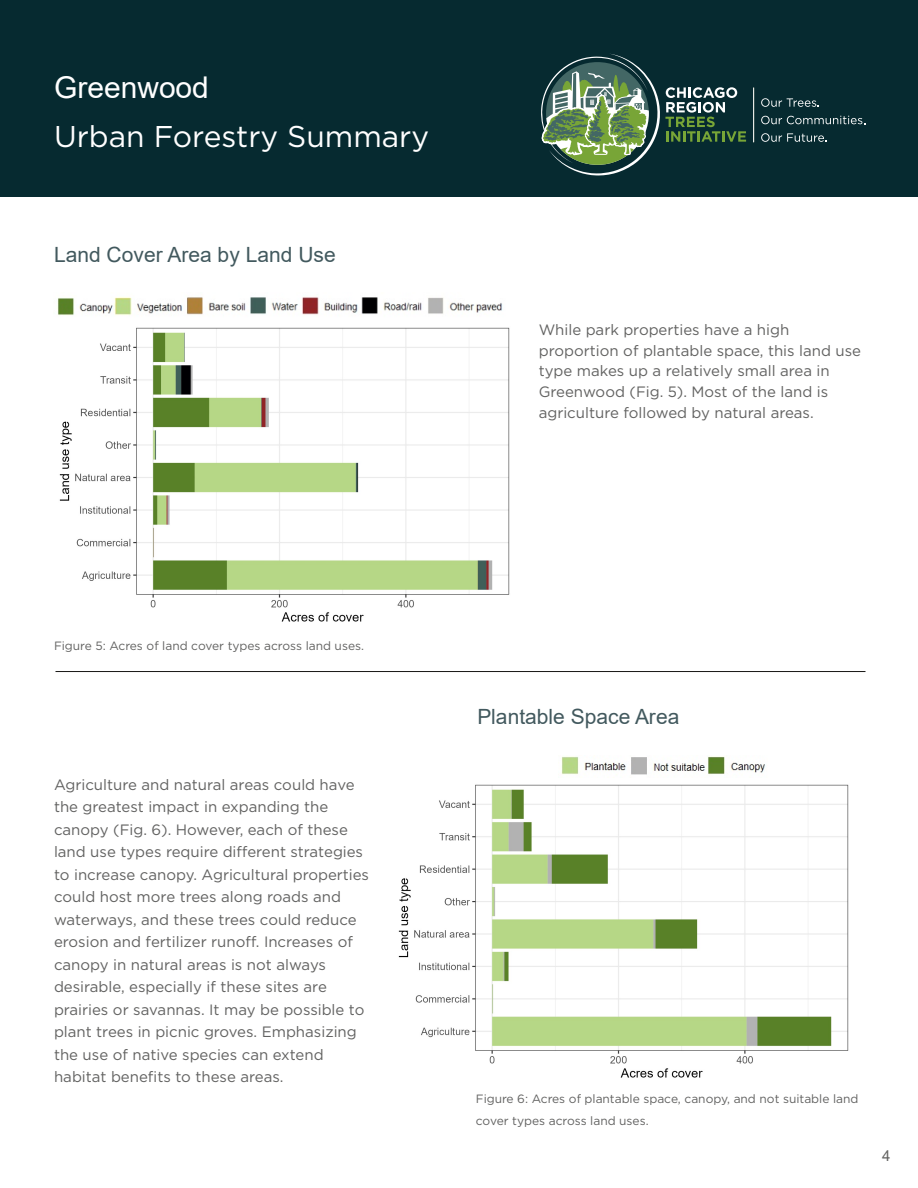
<style>
.page{position:relative;width:918px;height:1188px;background:#fff}
.page>*{position:absolute;margin:0;border:0;box-sizing:border-box;transform-origin:0 0}
.t1{font:30px "Gotham";color:#fff}
.t2{font:30px "Arial";color:#fff}
.t3{font:21px "Arial";color:#42595e}
.t4{font:15px/22.5px "Gotham";color:#626261}
.t5{font:15px "Arial";color:#626261}
.t6{font:12px/22.5px "Gotham";letter-spacing:-.005em;color:#626261}
</style>
<div class="page">
<div style="left:0;top:0;width:918px;height:196px;background:#062a30"></div>
<hr style="left:753px;top:88px;width:1px;height:54px;background:#fff">
<svg style="left:761px;top:98px;width:58px;height:9px"></svg>
<svg style="left:761px;top:116px;width:104px;height:8px"></svg>
<svg style="left:761px;top:133px;width:65px;height:9px"></svg>
<svg style="left:541px;top:54px;width:205px;height:121px"></svg>
<img style="left:59px;top:327px;width:451px;height:295px">
<img style="left:398px;top:784px;width:451px;height:294px">
<hr style="left:56px;top:671px;width:810px;height:1px;background:#181715">
<img style="left:57px;top:297px;width:446px;height:19px">
<img style="left:561px;top:756px;width:205px;height:19px">
<h1 class="t2" style="left:54px;top:71px;width:156px">Greenwood</h1>
<h1 class="t1" style="left:54px;top:123px;width:377px">Urban Forestry Summary</h1>
<h2 class="t3" style="left:54px;top:243px;width:283px">Land Cover Area by Land Use</h2>
<p class="t4" style="left:539px;top:320px;width:324px;line-height:20.7px">While park properties have a high proportion of plantable space, this land use type makes up a relatively small area in Greenwood (Fig. 5). Most of the land is agriculture followed by natural areas.</p>
<p class="t6" style="left:54px;top:635px;width:311px">Figure 5: Acres of land cover types across land uses.</p>
<p class="t4" style="left:54px;top:774px;width:317px">Agriculture and natural areas could have the greatest impact in expanding the canopy (Fig. 6). However, each of these land use types require different strategies to increase canopy. Agricultural properties could host more trees along roads and waterways, and these trees could reduce erosion and fertilizer runoff. Increases of canopy in natural areas is not always desirable, especially if these sites are prairies or savannas. It may be possible to plant trees in picnic groves. Emphasizing the use of native species can extend habitat benefits to these areas.</p>
<h2 class="t3" style="left:477px;top:705px;width:204px">Plantable Space Area</h2>
<p class="t6" style="left:476px;top:1088px;width:384px">Figure 6: Acres of plantable space, canopy, and not suitable land cover types across land uses.</p>
<p class="t5" style="left:882px;top:1147px;width:10px">4</p>
</div>
